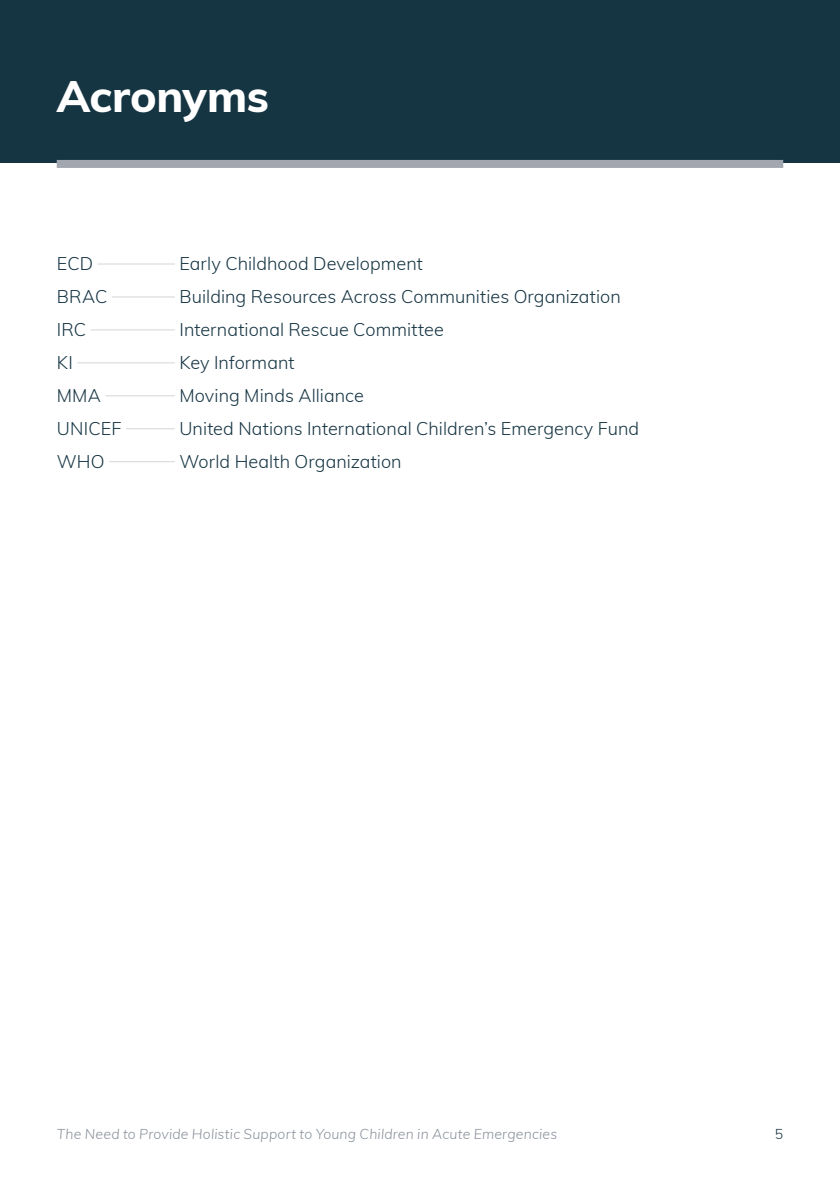
<style>
.page{position:relative;width:840px;height:1191px;background:#fff}
.page>*{position:absolute;margin:0;border:0;box-sizing:border-box;transform-origin:0 0}
.Header_Level_1{font:800 44px "Muli";letter-spacing:-.005em;color:#fff}
.Paragraph_Style{font:300 18px "Muli";letter-spacing:.005em;color:#163543}
.t1{font:italic 300 14px "Muli";letter-spacing:.015em;color:#8a919a}
.t2{font:300 14px "Muli";color:#163543}
</style>
<div class="page">
<div style="left:0;top:0;width:839px;height:163px;background:#163543"></div>
<div style="left:57px;top:160px;width:725px;height:8px;background:#a2a6ae"></div>
<hr style="left:97px;top:263px;width:78px;height:1px;background:#d5d6d8">
<hr style="left:112px;top:296px;width:63px;height:1px;background:#d5d6d8">
<hr style="left:90px;top:329px;width:85px;height:1px;background:#d5d6d8">
<hr style="left:77px;top:362px;width:98px;height:1px;background:#d5d6d8">
<hr style="left:105px;top:395px;width:70px;height:1px;background:#d5d6d8">
<hr style="left:126px;top:428px;width:49px;height:1px;background:#d5d6d8">
<hr style="left:109px;top:461px;width:66px;height:1px;background:#d5d6d8">
<p class="Header_Level_1" style="left:57px;top:64px;width:214px">Acronyms</p>
<p class="Paragraph_Style" style="left:57px;top:250px;width:38px">ECD</p>
<p class="Paragraph_Style" style="left:179px;top:250px;width:245px">Early Childhood Development</p>
<p class="Paragraph_Style" style="left:57px;top:283px;width:52px">BRAC</p>
<p class="Paragraph_Style" style="left:179px;top:283px;width:442px">Building Resources Across Communities Organization</p>
<p class="Paragraph_Style" style="left:57px;top:316px;width:31px">IRC</p>
<p class="Paragraph_Style" style="left:179px;top:316px;width:266px">International Rescue Committee</p>
<p class="Paragraph_Style" style="left:57px;top:349px;width:18px">KI</p>
<p class="Paragraph_Style" style="left:179px;top:349px;width:117px">Key Informant</p>
<p class="Paragraph_Style" style="left:57px;top:382px;width:46px">MMA</p>
<p class="Paragraph_Style" style="left:179px;top:382px;width:186px">Moving Minds Alliance</p>
<p class="Paragraph_Style" style="left:57px;top:415px;width:66px">UNICEF</p>
<p class="Paragraph_Style" style="left:179px;top:415px;width:461px">United Nations International Children’s Emergency Fund</p>
<p class="Paragraph_Style" style="left:57px;top:448px;width:49px">WHO</p>
<p class="Paragraph_Style" style="left:179px;top:448px;width:224px">World Health Organization</p>
<p class="t1" style="left:57px;top:1123px;width:501px">The Need to Provide Holistic Support to Young Children in Acute Emergencies</p>
<p class="t2" style="left:774px;top:1123px;width:10px">5</p>
</div>
